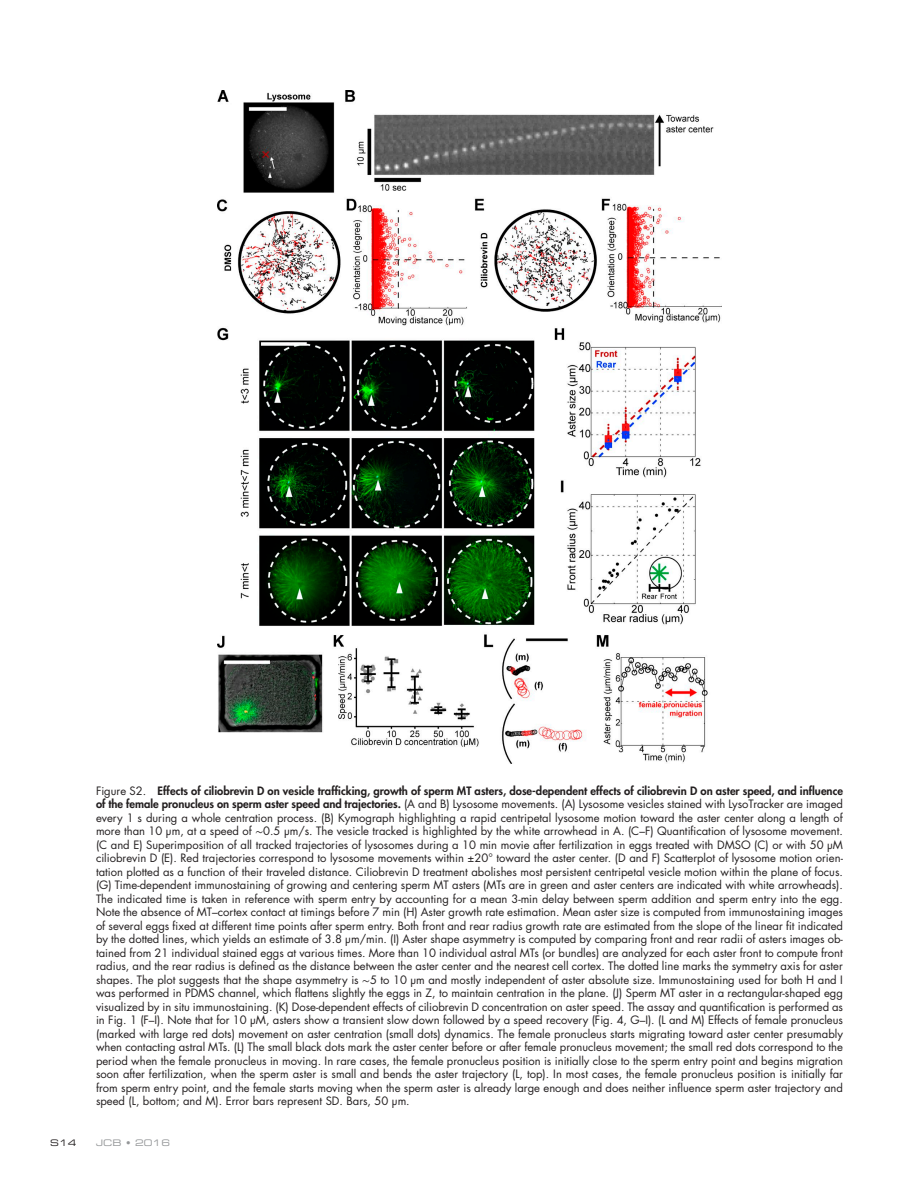
<style>
.page{position:relative;width:918px;height:1188px;background:#fff}
.page>*{position:absolute;margin:0;border:0;box-sizing:border-box;transform-origin:0 0}
.t1{font:11.25px/13.5px "Futura Std";color:#231f20;text-align:justify}
.t2{font:9px "Eurostile LT Std Ex 2";letter-spacing:.01em;color:#949698}
.t3{font:9px "Eurostile LT Std Ex 2";color:#231f20}
.s1{font-weight:800}
.s2{font-family:"STIX General"}
</style>
<div class="page">
<img style="left:218px;top:90px;width:503px;height:673px">
<p class="t1" style="left:96px;top:784px;width:749px">Figure S2. <span class="s1">Effects of ciliobrevin D on vesicle trafficking, growth of sperm MT asters, dose-dependent effects of ciliobrevin D on aster speed, and influence of the female pronucleus on sperm aster speed and trajectories.</span> (A and B) Lysosome movements. (A) Lysosome vesicles stained with LysoTracker are imaged every 1 s during a whole centration process. (B) Kymograph highlighting a rapid centripetal lysosome motion toward the aster center along a length of more than 10 µm, at a speed of <span class="s2">∼</span>0.5 µm/s. The vesicle tracked is highlighted by the white arrowhead in A. (C–F) Quantification of lysosome movement. (C and E) Superimposition of all tracked trajectories of lysosomes during a 10 min movie after fertilization in eggs treated with DMSO (C) or with 50 µM ciliobrevin D (E). Red trajectories correspond to lysosome movements within ±20° toward the aster center. (D and F) Scatterplot of lysosome motion orien&shy;tation plotted as a function of their traveled distance. Ciliobrevin D treatment abolishes most persistent centripetal vesicle motion within the plane of focus. (G) Time-dependent immunostaining of growing and centering sperm MT asters (MTs are in green and aster centers are indicated with white arrowheads).<br>The indicated time is taken in reference with sperm entry by accounting for a mean 3-min delay between sperm addition and sperm entry into the egg.<br>Note the absence of MT–cortex contact at timings before 7 min (H) Aster growth rate estimation. Mean aster size is computed from immunostaining images of several eggs fixed at different time points after sperm entry. Both front and rear radius growth rate are estimated from the slope of the linear fit indicated by the dotted lines, which yields an estimate of 3.8 µm/min. (I) Aster shape asymmetry is computed by comparing front and rear radii of asters images ob&shy;tained from 21 individual stained eggs at various times. More than 10 individual astral MTs (or bundles) are analyzed for each aster front to compute front radius, and the rear radius is defined as the distance between the aster center and the nearest cell cortex. The dotted line marks the symmetry axis for aster shapes. The plot suggests that the shape asymmetry is <span class="s2">∼</span>5 to 10 µm and mostly independent of aster absolute size. Immunostaining used for both H and I was performed in PDMS channel, which flattens slightly the eggs in Z, to maintain centration in the plane. (J) Sperm MT aster in a rectangular-shaped egg visualized by in situ immunostaining. (K) Dose-dependent effects of ciliobrevin D concentration on aster speed. The assay and quantification is performed as in Fig. 1 (F–I). Note that for 10 µM, asters show a transient slow down followed by a speed recovery (Fig. 4, G–I). (L and M) Effects of female pronucleus (marked with large red dots) movement on aster centration (small dots) dynamics. The female pronucleus starts migrating toward aster center presumably when contacting astral MTs. (L) The small black dots mark the aster center before or after female pronucleus movement; the small red dots correspond to the period when the female pronucleus in moving. In rare cases, the female pronucleus position is initially close to the sperm entry point and begins migration soon after fertilization, when the sperm aster is small and bends the aster trajectory (L, top). In most cases, the female pronucleus position is initially far from sperm entry point, and the female starts moving when the sperm aster is already large enough and does neither influence sperm aster trajectory and speed (L, bottom; and M). Error bars represent SD. Bars, 50 µm.</p>
<p class="t3" style="left:50px;top:1136px;width:28px">S14</p>
<p class="t2" style="left:96px;top:1136px;width:76px">JCB • 2016</p>
</div>
